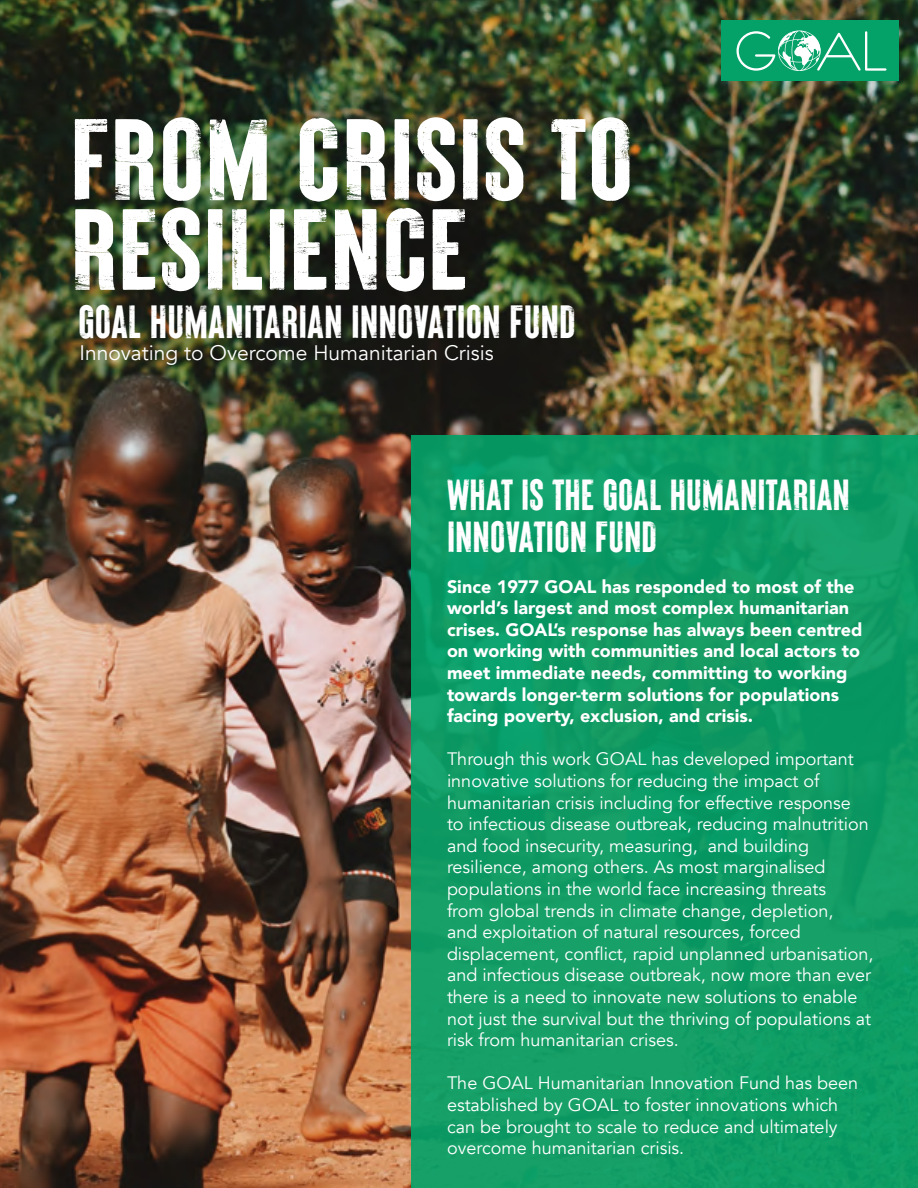
<style>
.page{position:relative;width:918px;height:1188px;background:#fff}
.page>*{position:absolute;margin:0;border:0;box-sizing:border-box;transform-origin:0 0}
.t1{font:114.75px/90px "Brixton Wood PERSONAL USE ONLY Vector";color:#fff;scale:1.12 1}
.t2{font:46.5px "Brixton Wood PERSONAL USE ONLY Vector";color:#fff}
.t3{font:43.5px/42px "Brixton Wood PERSONAL USE ONLY Vector";color:#fff}
.t4{font:21px "Avenir";color:#fff}
.t5{font:18px/21.6px "Avenir";color:#fff}
.t6{font:900 18px/21.6px "Avenir";color:#fff}
</style>
<div class="page">
<img style="left:0;top:0;width:918px;height:1188px">
<div style="left:411px;top:435px;width:507px;height:753px;background:#119d65"></div>
<div style="left:722px;top:20px;width:177px;height:61px;background:#04a269"></div>
<svg style="left:736px;top:31px;width:150px;height:40px"></svg>
<h1 class="t1" style="left:70px;top:123px;width:505px">FROM CRISIS TO<br>RESILIENCE</h1>
<h2 class="t2" style="left:78px;top:305px;width:499px">GOAL HUMANITARIAN INNOVATION FUND</h2>
<p class="t4" style="left:80px;top:340px;width:416px">Innovating to Overcome Humanitarian Crisis</p>
<h3 class="t3" style="left:447px;top:477px;width:404px">WHAT IS THE GOAL HUMANITARIAN<br>INNOVATION FUND</h3>
<p class="t6" style="left:447px;top:575px;width:417px">Since 1977 GOAL has responded to most of the world’s largest and most complex humanitarian crises. GOAL’s response has always been centred on working with communities and local actors to meet immediate needs, committing to working towards longer-term solutions for populations facing poverty, exclusion, and crisis.</p>
<p class="t5" style="left:447px;top:749px;width:428px">Through this work GOAL has developed important innovative solutions for reducing the impact of humanitarian crisis including for effective response<br>to infectious disease outbreak, reducing malnutrition and food insecurity, measuring, and building resilience, among others. As most marginalised populations in the world face increasing threats<br>from global trends in climate change, depletion,<br>and exploitation of natural resources, forced displacement, conflict, rapid unplanned urbanisation, and infectious disease outbreak, now more than ever there is a need to innovate new solutions to enable not just the survival but the thriving of populations at risk from humanitarian crises.</p>
<p class="t5" style="left:447px;top:1073px;width:413px">The GOAL Humanitarian Innovation Fund has been established by GOAL to foster innovations which can be brought to scale to reduce and ultimately overcome humanitarian crisis.</p>
</div>
